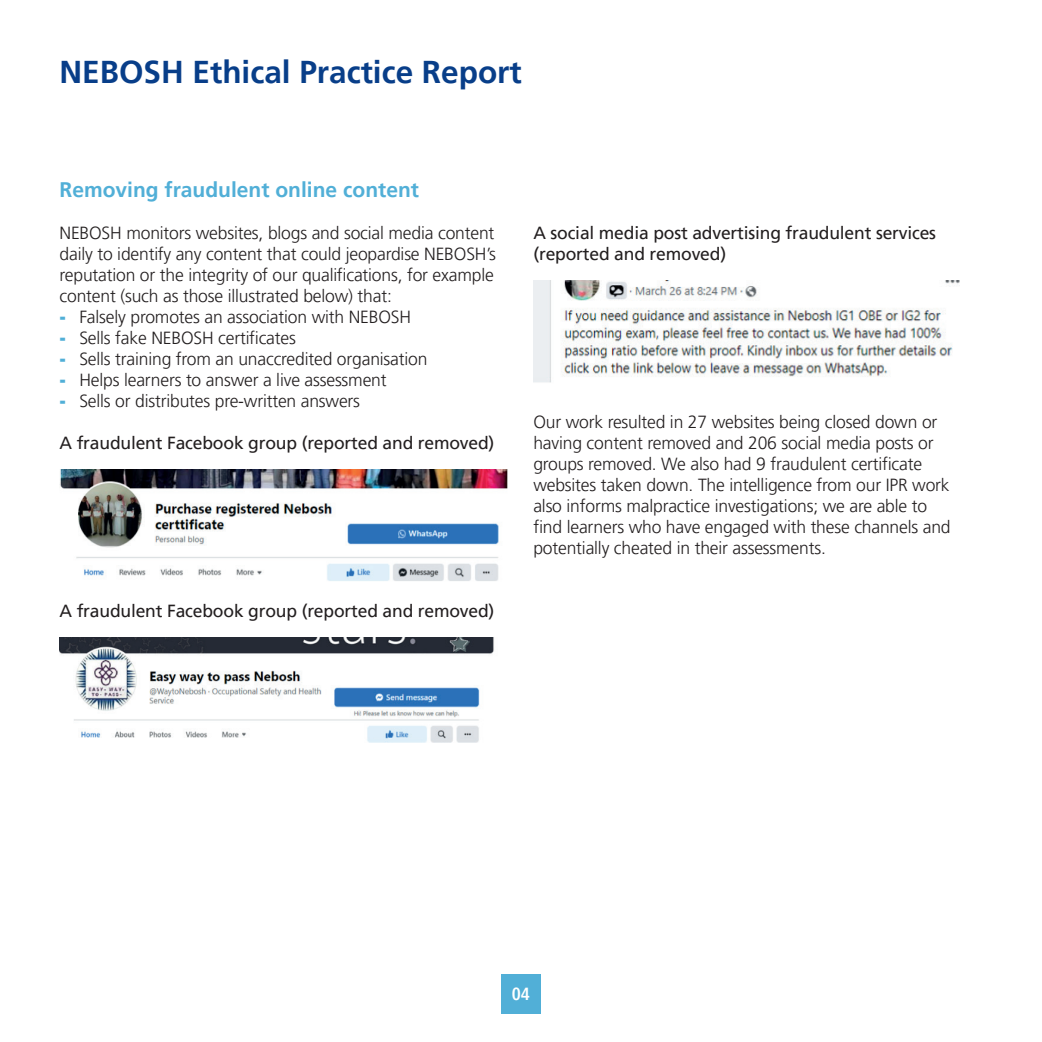
<style>
.page{position:relative;width:1042px;height:1042px;background:#fff}
.page>*{position:absolute;margin:0;border:0;box-sizing:border-box;transform-origin:0 0}
.t1{font:700 31.5px "Frutiger LT Pro";color:#083e89}
.t2{font:700 21px "Frutiger LT Pro";color:#51afd7}
.t3{font:300 17.5px/21px "Frutiger LT Pro";letter-spacing:-.01em;color:#231f20}
.t4{font:17.5px/21px "Frutiger LT Pro";letter-spacing:-.01em;color:#231f20}
.t5{font:700 condensed 17.5px "Frutiger LT Pro";color:#fff}
.s1{font-weight:900;color:#51afd7}
</style>
<div class="page">
<div style="left:501px;top:974px;width:40px;height:39px;background:#51afd7"></div>
<img style="left:60px;top:470px;width:448px;height:111px">
<img style="left:533px;top:281px;width:427px;height:102px">
<img style="left:60px;top:638px;width:434px;height:105px">
<h1 class="t1" style="left:60px;top:53px;width:464px">NEBOSH Ethical Practice Report</h1>
<p class="t2" style="left:60px;top:177px;width:361px">Removing fraudulent online content</p>
<p class="t3" style="left:60px;top:222px;width:438px">NEBOSH monitors websites, blogs and social media content daily to identify any content that could jeopardise NEBOSH’s reputation or the integrity of our qualifications, for example content (such as those illustrated below) that:</p>
<p class="t3" style="left:60px;top:306px;width:353px"><span class="s1">-</span> Falsely promotes an association with NEBOSH</p>
<p class="t3" style="left:60px;top:327px;width:238px"><span class="s1">-</span> Sells fake NEBOSH certificates</p>
<p class="t3" style="left:60px;top:348px;width:369px"><span class="s1">-</span> Sells training from an unaccredited organisation</p>
<p class="t3" style="left:60px;top:369px;width:329px"><span class="s1">-</span> Helps learners to answer a live assessment</p>
<p class="t3" style="left:60px;top:390px;width:302px"><span class="s1">-</span> Sells or distributes pre-written answers</p>
<p class="t4" style="left:60px;top:432px;width:436px">A fraudulent Facebook group (reported and removed)</p>
<p class="t4" style="left:60px;top:600px;width:436px">A fraudulent Facebook group (reported and removed)</p>
<p class="t4" style="left:533px;top:222px;width:404px">A social media post advertising fraudulent services (reported and removed)</p>
<p class="t3" style="left:533px;top:411px;width:419px">Our work resulted in 27 websites being closed down or having content removed and 206 social media posts or groups removed. We also had 9 fraudulent certificate websites taken down. The intelligence from our IPR work also informs malpractice investigations; we are able to find learners who have engaged with these channels and potentially cheated in their assessments.</p>
<p class="t5" style="left:512px;top:984px;width:20px">04</p>
</div>
